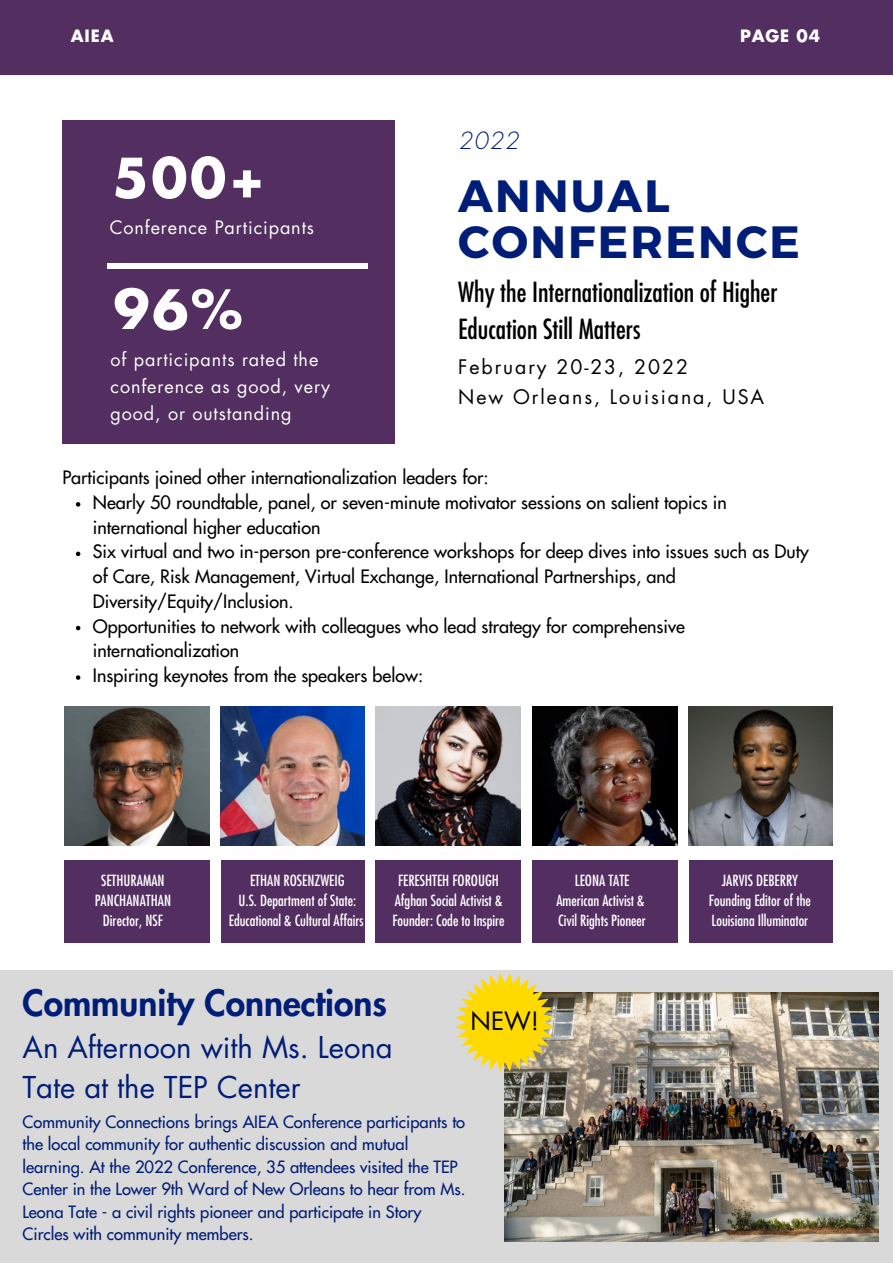
<style>
.page{position:relative;width:893px;height:1264px;background:#fff}
.page>*{position:absolute;margin:0;border:0;box-sizing:border-box;transform-origin:0 0}
.t1{font:700 52.65px "Futura Std";color:#fefefe}
.t2{font:700 45.15px/46px "Montserrat";letter-spacing:.05em;color:#001d77}
.t3{font:800 35.25px "Futura Std";color:#001d77}
.t4{font:29.25px/40.5px "Futura Std";color:#001d77}
.t5{font:condensed 27px/37px "Futura Std";color:#000}
.t6{font:24.6px "Futura Std";color:#000}
.t7{font:italic 300 23.1px "Futura Std";color:#001d77}
.t8{font:19.5px/30.3px "Futura Std";letter-spacing:.1em;color:#000}
.t9{font:500 18px/24.8px "Futura Std";color:#000}
.t10{font:18px/27px "Futura Std";letter-spacing:.05em;color:#fefefe}
.t11{font:500 16.5px/22.5px "Futura Std";color:#001d77}
.t12{font:700 16.5px "Futura Std";letter-spacing:.05em;color:#fefefe}
.t13{font:condensed 15px/20.2px "Futura Std";color:#fff;text-align:center}
</style>
<div class="page">
<img style="left:64px;top:706px;width:145px;height:139px">
<img style="left:220px;top:706px;width:144px;height:139px">
<img style="left:376px;top:706px;width:145px;height:139px">
<img style="left:532px;top:706px;width:145px;height:139px">
<img style="left:688px;top:706px;width:144px;height:139px">
<div style="left:0;top:0;width:892px;height:74px;background:#532e60"></div>
<div style="left:62px;top:121px;width:333px;height:322px;background:#532e60"></div>
<div style="left:107px;top:263px;width:261px;height:6px;background:#fefefe"></div>
<div style="left:64px;top:860px;width:145px;height:83px;background:#532e60"></div>
<div style="left:220px;top:860px;width:144px;height:83px;background:#532e60"></div>
<div style="left:376px;top:860px;width:145px;height:83px;background:#532e60"></div>
<div style="left:532px;top:860px;width:145px;height:83px;background:#532e60"></div>
<div style="left:688px;top:860px;width:144px;height:83px;background:#532e60"></div>
<div style="left:0;top:969px;width:892px;height:293px;background:#d9d9d9"></div>
<img style="left:505px;top:992px;width:373px;height:248px">
<svg style="left:455px;top:973px;width:99px;height:97px"></svg>
<svg style="left:76px;top:502px;width:4px;height:4px"></svg>
<svg style="left:76px;top:551px;width:4px;height:5px"></svg>
<svg style="left:76px;top:626px;width:4px;height:4px"></svg>
<svg style="left:76px;top:675px;width:4px;height:4px"></svg>
<p class="t12" style="left:71px;top:29px;width:44px">AIEA</p>
<h1 class="t1" style="left:112px;top:154px;width:154px">500+</h1>
<p class="t10" style="left:110px;top:215px;width:206px">Conference Participants</p>
<h1 class="t1" style="left:113px;top:285px;width:130px">96%</h1>
<p class="t10" style="left:111px;top:346px;width:221px">of participants rated the conference as good, very good, or outstanding</p>
<p class="t7" style="left:458px;top:130px;width:62px">2022</p>
<p class="t12" style="left:740px;top:29px;width:82px">PAGE 04</p>
<h2 class="t2" style="left:458px;top:170px;width:343px">ANNUAL<br>CONFERENCE</h2>
<h3 class="t5" style="left:458px;top:275px;width:321px">Why the Internationalization of Higher<br>Education Still Matters</h3>
<p class="t8" style="left:458px;top:352px;width:307px">February 20-23, 2022<br>New Orleans, Louisiana, USA</p>
<p class="t9" style="left:62px;top:466px;width:427px">Participants joined other internationalization leaders for:</p>
<p class="t9" style="left:93px;top:490px;width:717px">Nearly 50 roundtable, panel, or seven-minute motivator sessions on salient topics in international higher education<br>Six virtual and two in-person pre-conference workshops for deep dives into issues such as Duty of Care, Risk Management, Virtual Exchange, International Partnerships, and Diversity/Equity/Inclusion.<br>Opportunities to network with colleagues who lead strategy for comprehensive internationalization<br>Inspiring keynotes from the speakers below:</p>
<p class="t13" style="left:95px;top:871px;width:78px">SETHURAMAN<br>PANCHANATHAN<br>Director, NSF</p>
<p class="t13" style="left:229px;top:871px;width:136px">ETHAN ROSENZWEIG<br>U.S. Department of State:<br>Educational &amp; Cultural Affairs</p>
<p class="t13" style="left:392px;top:871px;width:114px">FERESHTEH FOROUGH<br>Afghan Social Activist &amp;<br>Founder: Code to Inspire</p>
<p class="t13" style="left:556px;top:871px;width:91px">LEONA TATE<br>American Activist &amp;<br>Civil Rights Pioneer</p>
<p class="t13" style="left:709px;top:871px;width:103px">JARVIS DEBERRY<br>Founding Editor of the<br>Louisiana Illuminator</p>
<h3 class="t3" style="left:23px;top:986px;width:366px">Community Connections</h3>
<h3 class="t4" style="left:23px;top:1027px;width:371px">An Afternoon with Ms. Leona<br>Tate at the TEP Center</h3>
<h3 class="t6" style="left:470px;top:1009px;width:70px">NEW!</h3>
<p class="t11" style="left:23px;top:1111px;width:444px">Community Connections brings AIEA Conference participants to the local community for authentic discussion and mutual learning. At the 2022 Conference, 35 attendees visited the TEP Center in the Lower 9th Ward of New Orleans to hear from Ms.<br>Leona Tate - a civil rights pioneer and participate in Story Circles with community members.</p>
</div>
